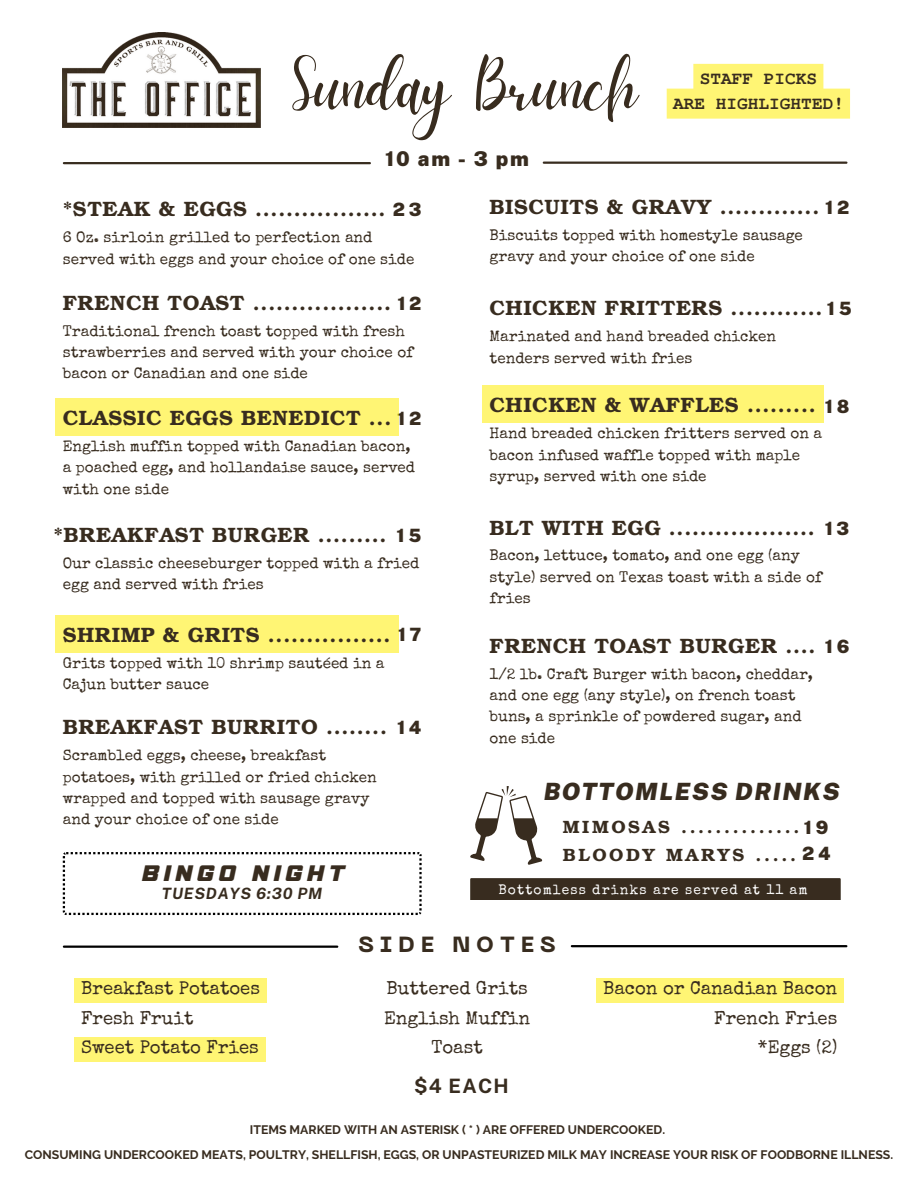
<style>
.page{position:relative;width:918px;height:1188px;background:#fff}
.page>*{position:absolute;margin:0;border:0;box-sizing:border-box;transform-origin:0 0}
.t1{font:71.1px "Daydream";color:#382c1f}
.t2{font:italic 900 23.85px "Public Sans";letter-spacing:.065em;color:#382c1f}
.t3{font:800 21.75px "PP Neue Machina";letter-spacing:.28em;color:#382c1f}
.t4{font:700 20.85px "Te X Gyre Bonum";letter-spacing:.03em;color:#382c1f}
.t5{font:900 20.4px "Public Sans";letter-spacing:.09em;color:#382c1f}
.t6{font:italic 900 20.1px "Pattanakarn";letter-spacing:.25em;color:#382c1f}
.t7{font:700 19.8px "Public Sans";color:#382c1f}
.t8{font:18.6px/29.5px "Special Elite";color:#382c1f}
.t9{font:700 17.85px "Te X Gyre Bonum";letter-spacing:.145em;color:#382c1f}
.t10{font:700 17.85px/24.8px "Tlwg Typewriter";color:#382c1f;text-align:center}
.t11{font:italic 700 15.6px "Public Sans";letter-spacing:.045em;color:#382c1f}
.t12{font:15.3px/21.3px "Special Elite";color:#382c1f}
.t13{font:13.8px "Special Elite";letter-spacing:.085em;color:#fff}
.t14{font:700 12.3px/24.6px "Raleway";color:#382c1f;text-align:center}
.s1{font-family:"Public Sans";font-weight:900;font-size:18.3px}
</style>
<div class="page">
<img style="left:63px;top:33px;width:198px;height:94px">
<svg style="left:470px;top:786px;width:72px;height:79px"></svg>
<div style="left:470px;top:878px;width:370px;height:22px;background:#382c1f"></div>
<hr style="left:64px;top:162px;width:306px;height:2px;background:#382c1f">
<hr style="left:544px;top:162px;width:302px;height:2px;background:#382c1f">
<hr style="left:64px;top:946px;width:273px;height:2px;background:#000">
<hr style="left:572px;top:945px;width:274px;height:2px;background:#000">
<svg style="left:63px;top:852px;width:359px;height:63px"></svg>
<div style="left:74px;top:978px;width:193px;height:25px;background:#fff574"></div>
<div style="left:596px;top:978px;width:248px;height:25px;background:#fff574"></div>
<div style="left:74px;top:1037px;width:192px;height:25px;background:#fff574"></div>
<svg style="left:667px;top:64px;width:183px;height:55px;background:#fff686"></svg>
<div style="left:55px;top:398px;width:344px;height:38px;background:#fff574"></div>
<div style="left:55px;top:615px;width:343px;height:38px;background:#fff574"></div>
<div style="left:482px;top:385px;width:342px;height:38px;background:#fff574"></div>
<h1 class="t1" style="left:292px;top:46px;width:348px">Sunday Brunch</h1>
<h3 class="t5" style="left:385px;top:146px;width:145px">10am-3pm</h3>
<p class="t10" style="left:673px;top:66px;width:172px">STAFF PICKS<br>ARE HIGHLIGHTED!</p>
<h3 class="t4" style="left:63px;top:193px;width:360px">*STEAK &amp; EGGS ................. <span class="s1">2 3</span></h3>
<p class="t12" style="left:63px;top:228px;width:353px">6 Oz. sirloin grilled to perfection and served with eggs and your choice of one side</p>
<h3 class="t4" style="left:63px;top:286px;width:360px">FRENCH TOAST .................. <span class="s1">1 2</span></h3>
<p class="t12" style="left:63px;top:322px;width:352px">Traditional french toast topped with fresh strawberries and served with your choice of bacon or Canadian and one side</p>
<h3 class="t4" style="left:63px;top:402px;width:360px">CLASSIC EGGS BENEDICT ... <span class="s1">1 2</span></h3>
<p class="t12" style="left:63px;top:437px;width:354px">English muffin topped with Canadian bacon, a poached egg, and hollandaise sauce, served with one side</p>
<h3 class="t4" style="left:53px;top:518px;width:370px">*BREAKFAST BURGER ......... <span class="s1">1 5</span></h3>
<p class="t12" style="left:63px;top:554px;width:358px">Our classic cheeseburger topped with a fried egg and served with fries</p>
<h3 class="t4" style="left:63px;top:618px;width:360px">SHRIMP &amp; GRITS ................ <span class="s1">1 7</span></h3>
<p class="t12" style="left:63px;top:654px;width:323px">Grits topped with 10 shrimp sautéed in a<br>Cajun butter sauce</p>
<h3 class="t4" style="left:63px;top:711px;width:360px">BREAKFAST BURRITO ........ <span class="s1">1 4</span></h3>
<p class="t12" style="left:63px;top:746px;width:316px">Scrambled eggs, cheese, breakfast potatoes, with grilled or fried chicken wrapped and topped with sausage gravy and your choice of one side</p>
<h3 class="t6" style="left:141px;top:862px;width:203px">BINGO NIGHT</h3>
<p class="t11" style="left:162px;top:885px;width:162px">TUESDAYS 6:30 PM</p>
<h3 class="t4" style="left:490px;top:191px;width:361px">BISCUITS &amp; GRAVY ............. <span class="s1">1 2</span></h3>
<p class="t12" style="left:490px;top:226px;width:315px">Biscuits topped with homestyle sausage gravy and your choice of one side</p>
<h3 class="t4" style="left:490px;top:292px;width:364px">CHICKEN FRITTERS ............ <span class="s1">1 5</span></h3>
<p class="t12" style="left:490px;top:327px;width:288px">Marinated and hand breaded chicken tenders served with fries</p>
<h3 class="t4" style="left:490px;top:389px;width:361px">CHICKEN &amp; WAFFLES ......... <span class="s1">1 8</span></h3>
<p class="t12" style="left:490px;top:424px;width:334px">Hand breaded chicken fritters served on a bacon infused waffle topped with maple syrup, served with one side</p>
<h3 class="t4" style="left:490px;top:511px;width:361px">BLT WITH EGG ................... <span class="s1">1 3</span></h3>
<p class="t12" style="left:490px;top:547px;width:334px">Bacon, lettuce, tomato, and one egg (any style) served on Texas toast with a side of fries</p>
<h3 class="t4" style="left:490px;top:629px;width:361px">FRENCH TOAST BURGER .... <span class="s1">1 6</span></h3>
<p class="t12" style="left:490px;top:665px;width:325px">1/2 lb. Craft Burger with bacon, cheddar, and one egg (any style), on french toast buns, a sprinkle of powdered sugar, and one side</p>
<h2 class="t2" style="left:544px;top:777px;width:297px">BOTTOMLESS DRINKS</h2>
<p class="t9" style="left:563px;top:813px;width:267px">MIMOSAS ..............<span class="s1">19</span></p>
<p class="t9" style="left:563px;top:840px;width:269px">BLOODY MARYS ..... <span class="s1">24</span></p>
<p class="t13" style="left:498px;top:884px;width:311px">Bottomless drinks are served at 11 am</p>
<h3 class="t3" style="left:358px;top:936px;width:199px">SIDE NOTES</h3>
<p class="t8" style="left:81px;top:975px;width:180px">Breakfast Potatoes</p>
<p class="t8" style="left:384px;top:976px;width:148px">Buttered Grits<br>English Muffin</p>
<p class="t8" style="left:603px;top:975px;width:236px">Bacon or Canadian Bacon</p>
<p class="t8" style="left:81px;top:1005px;width:179px">Fresh Fruit<br>Sweet Potato Fries</p>
<p class="t8" style="left:714px;top:1005px;width:125px;text-align:right">French Fries *Eggs (2)</p>
<p class="t8" style="left:431px;top:1035px;width:53px">Toast</p>
<p class="t7" style="left:414px;top:1074px;width:96px">$4 EACH</p>
<p class="t14" style="left:25px;top:1118px;width:870px">ITEMS MARKED WITH AN ASTERISK ( * ) ARE OFFERED UNDERCOOKED.<br>CONSUMING UNDERCOOKED MEATS, POULTRY, SHELLFISH, EGGS, OR UNPASTEURIZED MILK MAY INCREASE YOUR RISK OF FOODBORNE ILLNESS.</p>
</div>
